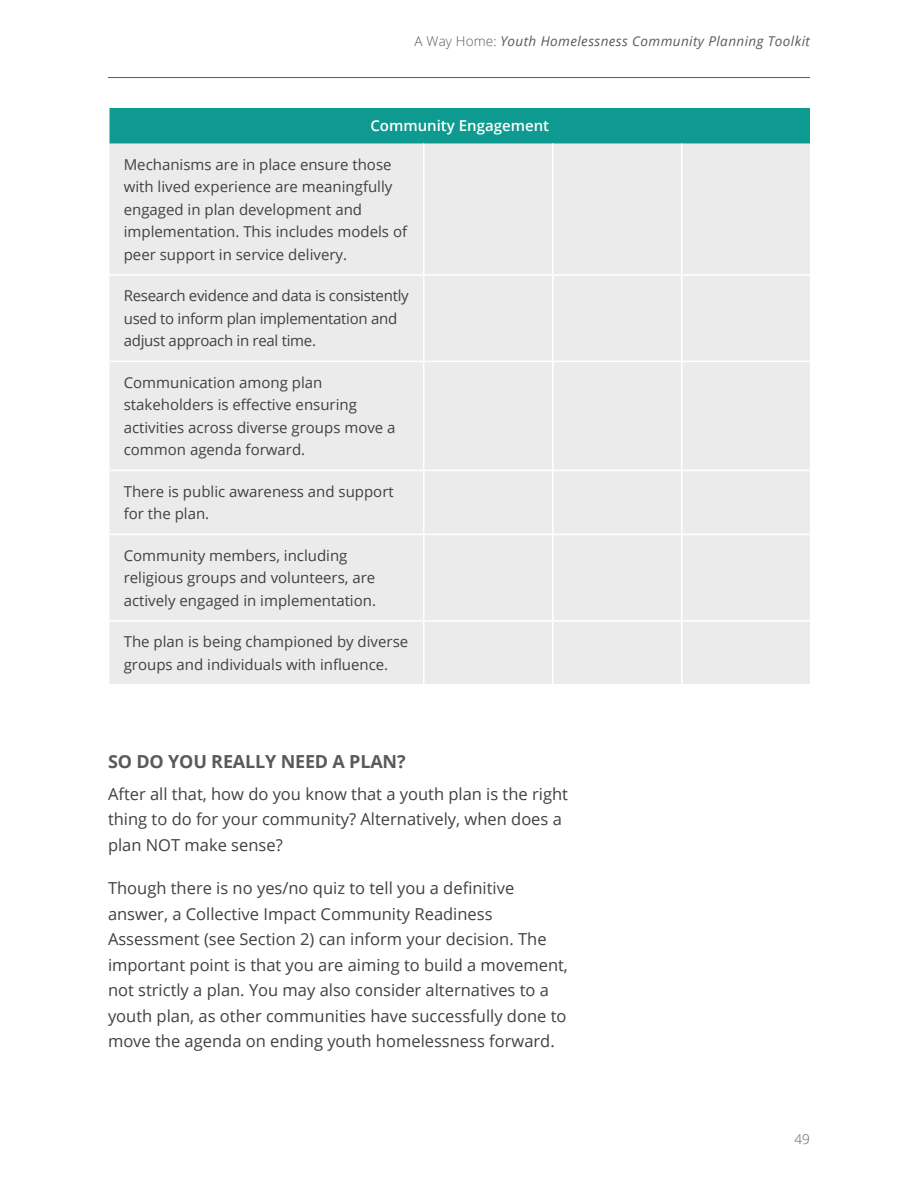
<style>
.page{position:relative;width:918px;height:1188px;background:#fff}
.page>*{position:absolute;margin:0;border:0;box-sizing:border-box;transform-origin:0 0}
.t1{font:700 18px "Open Sans";letter-spacing:-.01em;color:#5a5a5a}
.Body{font:16.5px/25.5px "Open Sans";color:#414042}
.Cell_Body_Left{font:15px/22.5px "Open Sans";color:#414042}
.Cell_Body_Left-2{font:15px/22.5px "Open Sans";letter-spacing:-.02em;color:#414042}
.Cell_H2{font:600 15px "Open Sans";color:#fff}
.t2{font:italic 13.5px "Open Sans";letter-spacing:.03em;color:#5a5a5a}
.t3{font:300 13.5px "Open Sans";color:#5a5a5a}
.s1{font-weight:300;font-style:normal}
</style>
<div class="page">
<hr style="left:108px;top:77px;width:702px;height:1px;background:#5a5a5a">
<div style="left:109px;top:108px;width:702px;height:35px;background:#0e9a91"></div>
<div style="left:110px;top:143px;width:700px;height:541px;background:#ebebeb"></div>
<hr style="left:423px;top:143px;width:1px;height:131px;background:#fff">
<hr style="left:423px;top:276px;width:1px;height:85px;background:#fff">
<hr style="left:423px;top:362px;width:1px;height:108px;background:#fff">
<hr style="left:423px;top:471px;width:1px;height:63px;background:#fff">
<hr style="left:423px;top:535px;width:1px;height:85px;background:#fff">
<hr style="left:423px;top:622px;width:1px;height:62px;background:#fff">
<hr style="left:108px;top:274px;width:316px;height:2px;background:#fff">
<hr style="left:424px;top:274px;width:129px;height:2px;background:#fff">
<hr style="left:553px;top:274px;width:129px;height:2px;background:#fff">
<hr style="left:682px;top:274px;width:130px;height:2px;background:#fff">
<hr style="left:108px;top:361px;width:316px;height:1px;background:#fff">
<hr style="left:424px;top:361px;width:129px;height:1px;background:#fff">
<hr style="left:553px;top:361px;width:129px;height:1px;background:#fff">
<hr style="left:682px;top:361px;width:130px;height:1px;background:#fff">
<hr style="left:108px;top:470px;width:316px;height:1px;background:#fff">
<hr style="left:424px;top:470px;width:129px;height:1px;background:#fff">
<hr style="left:553px;top:470px;width:129px;height:1px;background:#fff">
<hr style="left:682px;top:470px;width:130px;height:1px;background:#fff">
<hr style="left:108px;top:534px;width:316px;height:1px;background:#fff">
<hr style="left:424px;top:534px;width:129px;height:1px;background:#fff">
<hr style="left:553px;top:534px;width:129px;height:1px;background:#fff">
<hr style="left:682px;top:534px;width:130px;height:1px;background:#fff">
<hr style="left:108px;top:620px;width:316px;height:2px;background:#fff">
<hr style="left:424px;top:620px;width:129px;height:2px;background:#fff">
<hr style="left:553px;top:620px;width:129px;height:2px;background:#fff">
<hr style="left:682px;top:620px;width:130px;height:2px;background:#fff">
<hr style="left:552px;top:143px;width:2px;height:131px;background:#fff">
<hr style="left:681px;top:143px;width:1px;height:131px;background:#fff">
<hr style="left:552px;top:276px;width:2px;height:85px;background:#fff">
<hr style="left:681px;top:276px;width:1px;height:85px;background:#fff">
<hr style="left:552px;top:362px;width:2px;height:108px;background:#fff">
<hr style="left:681px;top:362px;width:1px;height:108px;background:#fff">
<hr style="left:552px;top:471px;width:2px;height:63px;background:#fff">
<hr style="left:681px;top:471px;width:1px;height:63px;background:#fff">
<hr style="left:552px;top:535px;width:2px;height:85px;background:#fff">
<hr style="left:681px;top:535px;width:1px;height:85px;background:#fff">
<hr style="left:552px;top:622px;width:2px;height:62px;background:#fff">
<hr style="left:681px;top:622px;width:1px;height:62px;background:#fff">
<hr style="left:108px;top:108px;width:2px;height:35px;background:#fff">
<hr style="left:810px;top:108px;width:2px;height:35px;background:#fff">
<p class="t2" style="left:415px;top:32px;width:397px"><span class="s1">A Way Home:</span> Youth Homelessness Community Planning Toolkit</p>
<p class="Cell_H2" style="left:370px;top:116px;width:180px">Community Engagement</p>
<p class="Cell_Body_Left" style="left:124px;top:153px;width:285px">Mechanisms are in place ensure those with lived experience are meaningfully engaged in plan development and implementation. This includes models of peer support in service delivery.</p>
<p class="Cell_Body_Left-2" style="left:124px;top:284px;width:287px">Research evidence and data is consistently used to inform plan implementation and adjust approach in real time.</p>
<p class="Cell_Body_Left" style="left:124px;top:371px;width:273px">Communication among plan stakeholders is effective ensuring activities across diverse groups move a common agenda forward.</p>
<p class="Cell_Body_Left" style="left:124px;top:480px;width:272px">There is public awareness and support for the plan.</p>
<p class="Cell_Body_Left" style="left:124px;top:544px;width:254px">Community members, including religious groups and volunteers, are actively engaged in implementation.</p>
<p class="Cell_Body_Left" style="left:124px;top:630px;width:286px">The plan is being championed by diverse groups and individuals with influence.</p>
<p class="t1" style="left:108px;top:749px;width:299px">SO DO YOU REALLY NEED A PLAN?</p>
<p class="Body" style="left:108px;top:781px;width:462px">After all that, how do you know that a youth plan is the right thing to do for your community? Alternatively, when does a plan NOT make sense?</p>
<p class="Body" style="left:108px;top:875px;width:462px">Though there is no yes/no quiz to tell you a definitive answer, a Collective Impact Community Readiness Assessment (see Section 2) can inform your decision. The important point is that you are aiming to build a movement, not strictly a plan. You may also consider alternatives to a youth plan, as other communities have successfully done to move the agenda on ending youth homelessness forward.</p>
<p class="t3" style="left:795px;top:1130px;width:17px">49</p>
</div>
